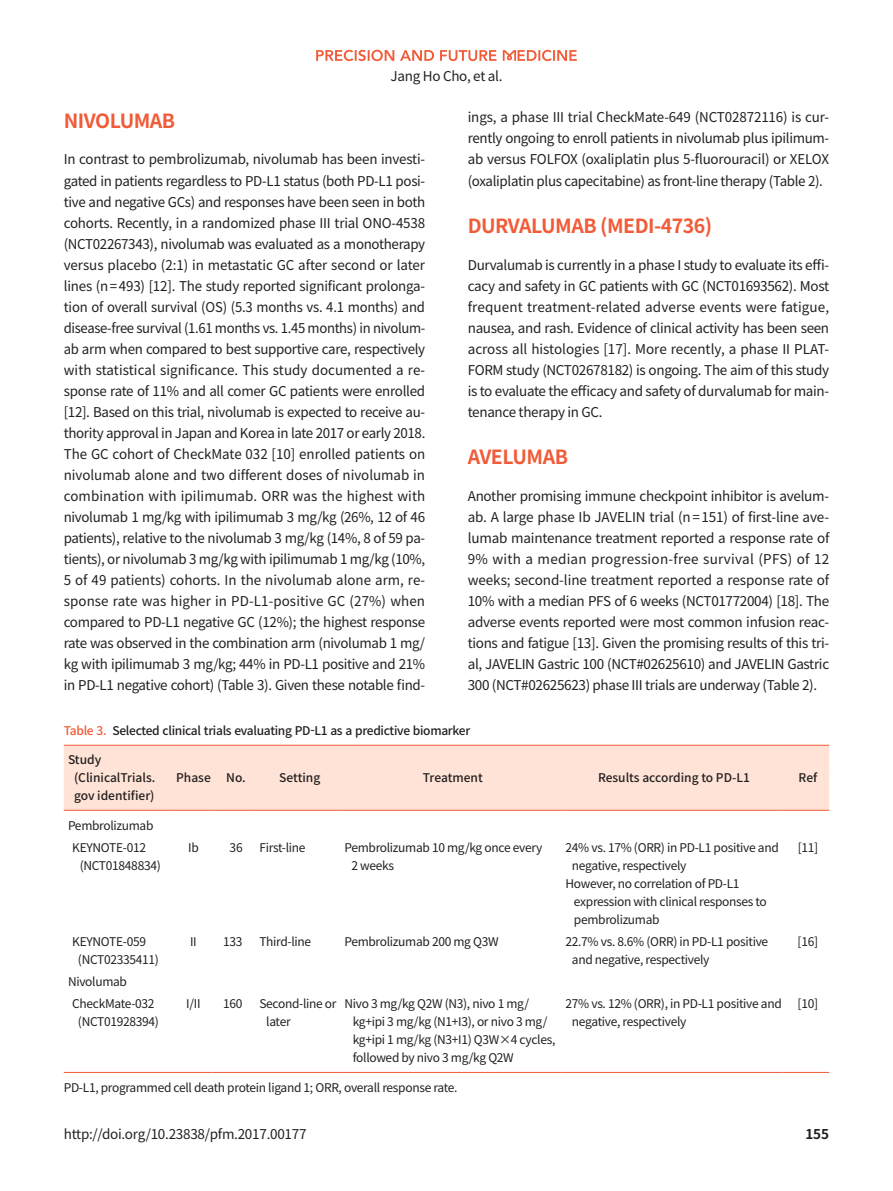
<style>
.page{position:relative;width:893px;height:1191px;background:#fff}
.page>*{position:absolute;margin:0;border:0;box-sizing:border-box;transform-origin:0 0}
.t1{font:700 19.5px "Noto Sans CJ Kkr";letter-spacing:-.025em;color:#f15b37}
.t2{font:13.5px/21px "Noto Sans CJ Kkr";letter-spacing:-.025em;color:#231f20;text-align:justify}
.t3{font:700 13.5px "Noto Sans CJ Kkr";color:#231f20}
.t4{font:12px/18px "Noto Sans CJ Kkr";letter-spacing:-.025em;color:#231f20}
.t5{font:500 12px "Noto Sans CJ Kkr";letter-spacing:-.02em;color:#231f20}
.t6{font:500 12px/18px "Noto Sans CJ Kkr";color:#231f20}
.s1{color:#f15b37}
</style>
<div class="page">
<svg style="left:316px;top:50px;width:118px;height:11px"></svg>
<svg style="left:440px;top:50px;width:137px;height:11px"></svg>
<div style="left:64px;top:746px;width:765px;height:64px;background:#fee3d6"></div>
<hr style="left:64px;top:745px;width:106px;height:1px;background:#f15b37">
<hr style="left:170px;top:745px;width:43px;height:1px;background:#f15b37">
<hr style="left:213px;top:745px;width:42px;height:1px;background:#f15b37">
<hr style="left:255px;top:745px;width:85px;height:1px;background:#f15b37">
<hr style="left:340px;top:745px;width:221px;height:1px;background:#f15b37">
<hr style="left:561px;top:745px;width:221px;height:1px;background:#f15b37">
<hr style="left:782px;top:745px;width:47px;height:1px;background:#f15b37">
<hr style="left:64px;top:810px;width:106px;height:1px;background:#f15b37">
<hr style="left:170px;top:810px;width:43px;height:1px;background:#f15b37">
<hr style="left:213px;top:810px;width:42px;height:1px;background:#f15b37">
<hr style="left:255px;top:810px;width:85px;height:1px;background:#f15b37">
<hr style="left:340px;top:810px;width:221px;height:1px;background:#f15b37">
<hr style="left:561px;top:810px;width:221px;height:1px;background:#f15b37">
<hr style="left:782px;top:810px;width:47px;height:1px;background:#f15b37">
<hr style="left:64px;top:1072px;width:106px;height:1px;background:#f15b37">
<hr style="left:170px;top:1072px;width:43px;height:1px;background:#f15b37">
<hr style="left:213px;top:1072px;width:42px;height:1px;background:#f15b37">
<hr style="left:255px;top:1072px;width:85px;height:1px;background:#f15b37">
<hr style="left:340px;top:1072px;width:221px;height:1px;background:#f15b37">
<hr style="left:561px;top:1072px;width:221px;height:1px;background:#f15b37">
<hr style="left:782px;top:1072px;width:47px;height:1px;background:#f15b37">
<p class="t2" style="left:390px;top:65px;width:114px">Jang Ho Cho, et al.</p>
<p class="t2" style="left:468px;top:107px;width:363px">ings, a phase III trial CheckMate-649 (NCT02872116) is cur&shy;rently ongoing to enroll patients in nivolumab plus ipilimum&shy;ab versus FOLFOX (oxaliplatin plus 5-fluorouracil) or XELOX (oxaliplatin plus capecitabine) as front-line therapy (Table 2).</p>
<h1 class="t1" style="left:468px;top:215px;width:246px">DURVALUMAB (MEDI-4736)</h1>
<p class="t2" style="left:468px;top:254px;width:363px">Durvalumab is currently in a phase I study to evaluate its effi&shy;cacy and safety in GC patients with GC (NCT01693562). Most frequent treatment-related adverse events were fatigue, nausea, and rash. Evidence of clinical activity has been seen across all histologies [17]. More recently, a phase II PLAT-FORM study (NCT02678182) is ongoing. The aim of this study is to evaluate the efficacy and safety of durvalumab for main&shy;tenance therapy in GC.</p>
<h1 class="t1" style="left:468px;top:446px;width:102px">AVELUMAB</h1>
<p class="t2" style="left:468px;top:485px;width:363px">Another promising immune checkpoint inhibitor is avelum&shy;ab. A large phase Ib JAVELIN trial (n = 151) of first-line ave&shy;lumab maintenance treatment reported a response rate of 9% with a median progression-free survival (PFS) of 12 weeks; second-line treatment reported a response rate of 10% with a median PFS of 6 weeks (NCT01772004) [18]. The adverse events reported were most common infusion reac&shy;tions and fatigue [13]. Given the promising results of this tri&shy;al, JAVELIN Gastric 100 (NCT#02625610) and JAVELIN Gastric 300 (NCT#02625623) phase III trials are underway (Table 2).</p>
<p class="t5" style="left:64px;top:724px;width:408px"><span class="s1">Table 3.</span> Selected clinical trials evaluating PD-L1 as a predictive biomarker</p>
<p class="t6" style="left:74px;top:751px;width:83px;text-indent:-6px">Study (ClinicalTrials. gov identifier)</p>
<h1 class="t1" style="left:64px;top:110px;width:113px">NIVOLUMAB</h1>
<p class="t2" style="left:64px;top:149px;width:363px">In contrast to pembrolizumab, nivolumab has been investi&shy;gated in patients regardless to PD-L1 status (both PD-L1 posi&shy;tive and negative GCs) and responses have been seen in both cohorts. Recently, in a randomized phase III trial ONO-4538 (NCT02267343), nivolumab was evaluated as a monotherapy versus placebo (2:1) in metastatic GC after second or later lines (n= 493) [12]. The study reported significant prolonga&shy;tion of overall survival (OS) (5.3 months vs. 4.1 months) and disease-free survival (1.61 months vs. 1.45 months) in nivolum&shy;ab arm when compared to best supportive care, respectively with statistical significance. This study documented a re&shy;sponse rate of 11% and all comer GC patients were enrolled [12]. Based on this trial, nivolumab is expected to receive au&shy;thority approval in Japan and Korea in late 2017 or early 2018.<br>The GC cohort of CheckMate 032 [10] enrolled patients on nivolumab alone and two different doses of nivolumab in combination with ipilimumab. ORR was the highest with nivolumab 1 mg/kg with ipilimumab 3 mg/kg (26%, 12 of 46 patients), relative to the nivolumab 3 mg/kg (14%, 8 of 59 pa&shy;tients), or nivolumab 3 mg/kg with ipilimumab 1 mg/kg (10%, 5 of 49 patients) cohorts. In the nivolumab alone arm, re&shy;sponse rate was higher in PD-L1-positive GC (27%) when compared to PD-L1 negative GC (12%); the highest response rate was observed in the combination arm (nivolumab 1 mg/ kg with ipilimumab 3 mg/kg; 44% in PD-L1 positive and 21% in PD-L1 negative cohort) (Table 3). Given these notable find-</p>
<p class="t5" style="left:176px;top:771px;width:36px">Phase</p>
<p class="t5" style="left:226px;top:771px;width:21px">No.</p>
<p class="t6" style="left:279px;top:769px;width:43px">Setting</p>
<p class="t5" style="left:423px;top:771px;width:61px">Treatment</p>
<p class="t6" style="left:598px;top:769px;width:153px">Results according to PD-L1</p>
<p class="t5" style="left:799px;top:771px;width:20px">Ref</p>
<p class="t4" style="left:68px;top:814px;width:87px;line-height:22.2px;text-align:center">Pembrolizumab<br>KEYNOTE-012</p>
<p class="t4" style="left:80px;top:856px;width:83px">(NCT01848834)</p>
<p class="t4" style="left:188px;top:838px;width:12px">Ib</p>
<p class="t4" style="left:230px;top:838px;width:15px">36</p>
<p class="t4" style="left:259px;top:838px;width:48px">First-line</p>
<p class="t4" style="left:351px;top:838px;width:192px;text-indent:-7px">Pembrolizumab 10 mg/kg once every<br>2 weeks</p>
<p class="t4" style="left:566px;top:838px;width:215px">24% vs. 17% (ORR) in PD-L1 positive and</p>
<p class="t4" style="left:572px;top:856px;width:116px">negative, respectively</p>
<p class="t4" style="left:566px;top:874px;width:176px">However, no correlation of PD-L1</p>
<p class="t4" style="left:574px;top:892px;width:194px">expression with clinical responses to</p>
<p class="t4" style="left:574px;top:910px;width:87px">pembrolizumab</p>
<p class="t4" style="left:798px;top:838px;width:22px">[11]</p>
<p class="t4" style="left:78px;top:933px;width:83px;text-indent:-6px">KEYNOTE-059 (NCT02335411)</p>
<p class="t4" style="left:190px;top:933px;width:8px">II</p>
<p class="t4" style="left:223px;top:933px;width:21px">133</p>
<p class="t4" style="left:259px;top:933px;width:53px">Third-line</p>
<p class="t4" style="left:344px;top:933px;width:156px">Pembrolizumab 200 mg Q3W</p>
<p class="t4" style="left:572px;top:933px;width:198px;text-indent:-6px">22.7% vs. 8.6% (ORR) in PD-L1 positive and negative, respectively</p>
<p class="t4" style="left:798px;top:933px;width:22px">[16]</p>
<p class="t4" style="left:72px;top:971px;width:84px;line-height:22.2px;text-indent:-4px">Nivolumab<br>CheckMate-032</p>
<p class="t4" style="left:78px;top:1013px;width:83px">(NCT01928394)</p>
<p class="t4" style="left:186px;top:995px;width:16px">I/II</p>
<p class="t4" style="left:223px;top:995px;width:21px">160</p>
<p class="t4" style="left:266px;top:995px;width:72px;text-indent:-7px">Second-line or later</p>
<p class="t4" style="left:353px;top:995px;width:204px;text-indent:-8px">Nivo 3 mg/kg Q2W (N3), nivo 1 mg/ kg+ipi 3 mg/kg (N1+I3), or nivo 3 mg/ kg+ipi 1 mg/kg (N3+I1) Q3W×4 cycles, followed by nivo 3 mg/kg Q2W</p>
<p class="t4" style="left:572px;top:995px;width:211px;text-indent:-6px">27% vs. 12% (ORR), in PD-L1 positive and negative, respectively</p>
<p class="t4" style="left:798px;top:995px;width:22px">[10]</p>
<p class="t4" style="left:64px;top:1078px;width:395px">PD-L1, programmed cell death protein ligand 1; ORR, overall response rate.</p>
<p class="t2" style="left:64px;top:1123px;width:244px">http://doi.org/10.23838/pfm.2017.00177</p>
<p class="t3" style="left:805px;top:1126px;width:25px">155</p>
</div>
